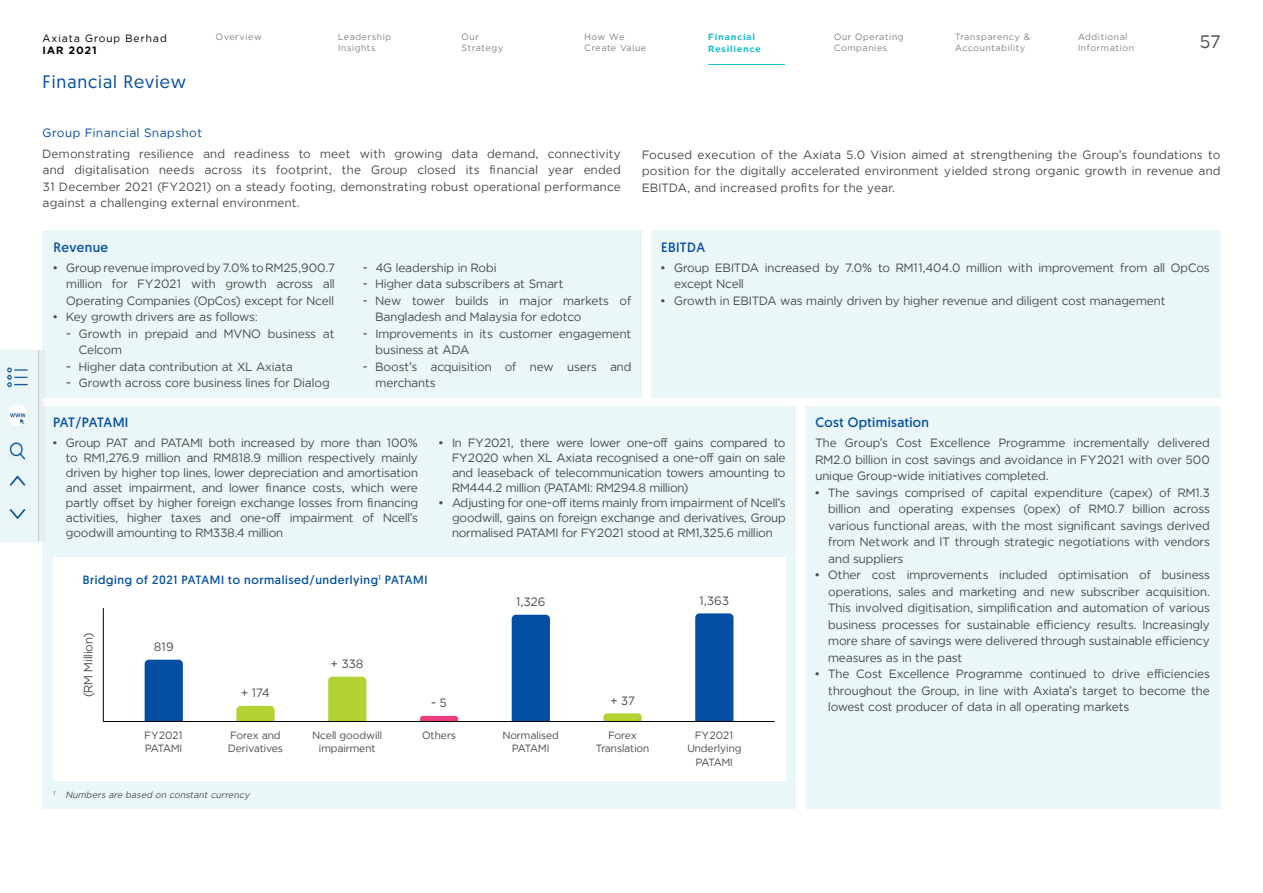
<style>
.page{position:relative;width:1263px;height:893px;background:#fff}
.page>*{position:absolute;margin:0;border:0;box-sizing:border-box;transform-origin:0 0}
.t1{font:18px "Geomanist";letter-spacing:.05em;color:#034ea2}
.t2{font:18px "Axiata";color:#4d4d4f}
.t3{font:13.5px "Geomanist";letter-spacing:.03em;color:#034ea2}
.t4{font:13.5px "Geomanist";letter-spacing:-.02em;color:#034ea2}
.t5{font:12px/16.5px "Axiata";letter-spacing:-.005em;color:#4d4d4f;text-align:justify}
.t6{font:12px "Geomanist";letter-spacing:.05em;color:#034ea2}
.t7{font:12px "Axiata";letter-spacing:.05em;color:#034ea2}
.t8{font:10.5px/13.5px "Axiata";letter-spacing:-.005em;color:#4d4d4f;text-align:center}
.t9{font:10.5px/13.5px "Axiata";letter-spacing:-.025em;color:#4d4d4f}
.t10{font:10.5px "Axiata";letter-spacing:.095em;color:#000}
.t11{font:700 10.5px "Axiata";letter-spacing:.08em;color:#000}
.t12{font:9px/10.5px "Axiata";letter-spacing:.07em;color:#808285}
.t13{font:italic 9px "Axiata";color:#4d4d4f}
.t14{font:700 9px/12px "Axiata";letter-spacing:.075em;color:#16becf}
</style>
<div class="page">
<hr style="left:708px;top:64px;width:77px;height:1px;background:#16becf">
<div style="left:43px;top:231px;width:599px;height:167px;background:#eaf6f7"></div>
<div style="left:651px;top:231px;width:569px;height:167px;background:#eaf6f7"></div>
<div style="left:805px;top:406px;width:415px;height:402px;background:#eaf6f7"></div>
<div style="left:43px;top:406px;width:753px;height:402px;background:#eaf6f7"></div>
<div style="left:53px;top:557px;width:732px;height:223px;background:#fff"></div>
<div style="left:145px;top:660px;width:38px;height:61px;background:#034ea2"></div>
<svg style="left:236px;top:706px;width:39px;height:15px"></svg>
<div style="left:328px;top:677px;width:38px;height:44px;background:#b3d235"></div>
<svg style="left:420px;top:716px;width:38px;height:5px"></svg>
<div style="left:512px;top:615px;width:38px;height:106px;background:#034ea2"></div>
<svg style="left:603px;top:713px;width:39px;height:8px"></svg>
<div style="left:695px;top:613px;width:38px;height:108px;background:#034ea2"></div>
<hr style="left:103px;top:721px;width:672px;height:1px;background:#000">
<hr style="left:103px;top:608px;width:1px;height:114px;background:#000">
<img style="left:1px;top:349px;width:42px;height:195px">
<p class="t10" style="left:43px;top:31px;width:126px">Axiata Group Berhad</p>
<p class="t11" style="left:43px;top:43px;width:56px">IAR 2021</p>
<h1 class="t1" style="left:43px;top:70px;width:145px">Financial Review</h1>
<p class="t12" style="left:216px;top:32px;width:47px">Overview</p>
<p class="t12" style="left:338px;top:32px;width:54px">Leadership<br>Insights</p>
<p class="t12" style="left:461px;top:32px;width:43px">Our<br>Strategy</p>
<p class="t12" style="left:585px;top:32px;width:63px">How We<br>Create Value</p>
<p class="t14" style="left:708px;top:31px;width:54px">Financial<br>Resilience</p>
<p class="t12" style="left:834px;top:32px;width:71px">Our Operating<br>Companies</p>
<p class="t12" style="left:955px;top:32px;width:77px">Transparency &amp;<br>Accountability</p>
<p class="t12" style="left:1078px;top:32px;width:57px">Additional<br>Information</p>
<h1 class="t2" style="left:1200px;top:30px;width:22px">57</h1>
<p class="t7" style="left:43px;top:126px;width:161px">Group Financial Snapshot</p>
<p class="t5" style="left:43px;top:145px;width:580px">Demonstrating resilience and readiness to meet with growing data demand, connectivity and digitalisation needs across its footprint, the Group closed its financial year ended 31 December 2021 (FY2021) on a steady footing, demonstrating robust operational performance against a challenging external environment.</p>
<p class="t5" style="left:642px;top:146px;width:580px">Focused execution of the Axiata 5.0 Vision aimed at strengthening the Group’s foundations to position for the digitally accelerated environment yielded strong organic growth in revenue and EBITDA, and increased profits for the year.</p>
<p class="t3" style="left:53px;top:238px;width:56px">Revenue</p>
<p class="t3" style="left:661px;top:238px;width:45px">EBITDA</p>
<p class="t5" style="left:66px;top:259px;width:270px;text-indent:-13px">• Group revenue improved by 7.0% to RM25,900.7 million for FY2021 with growth across all Operating Companies (OpCos) except for Ncell</p>
<p class="t5" style="left:53px;top:308px;width:206px">• Key growth drivers are as follows:</p>
<p class="t5" style="left:79px;top:325px;width:257px;text-indent:-13px">- Growth in prepaid and MVNO business at<br>Celcom</p>
<p class="t5" style="left:66px;top:358px;width:228px">- Higher data contribution at XL Axiata</p>
<p class="t5" style="left:66px;top:374px;width:265px">- Growth across core business lines for Dialog</p>
<p class="t4" style="left:53px;top:414px;width:77px">PAT/PATAMI</p>
<p class="t5" style="left:363px;top:259px;width:135px">- 4G leadership in Robi</p>
<p class="t5" style="left:363px;top:275px;width:202px">- Higher data subscribers at Smart</p>
<p class="t5" style="left:376px;top:292px;width:257px;text-indent:-13px">- New tower builds in major markets of<br>Bangladesh and Malaysia for edotco</p>
<p class="t5" style="left:376px;top:325px;width:257px;text-indent:-13px">- Improvements in its customer engagement business at ADA</p>
<p class="t5" style="left:376px;top:358px;width:257px;text-indent:-13px">- Boost’s acquisition of new users and merchants</p>
<p class="t5" style="left:674px;top:259px;width:537px;text-indent:-13px">• Group EBITDA increased by 7.0% to RM11,404.0 million with improvement from all OpCos except Ncell</p>
<p class="t5" style="left:661px;top:292px;width:506px">• Growth in EBITDA was mainly driven by higher revenue and diligent cost management</p>
<p class="t3" style="left:815px;top:414px;width:115px">Cost Optimisation</p>
<p class="t5" style="left:66px;top:435px;width:354px;line-height:15px;text-indent:-13px">• Group PAT and PATAMI both increased by more than 100% to RM1,276.9 million and RM818.9 million respectively mainly driven by higher top lines, lower depreciation and amortisation and asset impairment, and lower finance costs, which were partly offset by higher foreign exchange losses from financing activities, higher taxes and one-off impairment of Ncell’s goodwill amounting to RM338.4 million</p>
<p class="t5" style="left:452px;top:435px;width:335px;line-height:15px;text-indent:-13px">• In FY2021, there were lower one-off gains compared to FY2020 when XL Axiata recognised a one-off gain on sale and leaseback of telecommunication towers amounting to RM444.2 million (PATAMI: RM294.8 million)</p>
<p class="t5" style="left:452px;top:495px;width:335px;line-height:15px;text-indent:-13px">• Adjusting for one-off items mainly from impairment of Ncell’s goodwill, gains on foreign exchange and derivatives, Group normalised PATAMI for FY2021 stood at RM1,325.6 million</p>
<p class="t6" style="left:83px;top:572px;width:346px">Bridging of 2021 PATAMI to normalised/underlying<sup>1</sup> PATAMI</p>
<p class="t5" style="left:80px;top:697px;width:66px;rotate:-90deg">(RM Million)</p>
<p class="t5" style="left:154px;top:638px;width:22px">819</p>
<p class="t8" style="left:145px;top:728px;width:40px;text-align:left">FY2021<br>PATAMI</p>
<p class="t5" style="left:241px;top:684px;width:30px">+ 174</p>
<p class="t9" style="left:228px;top:728px;width:56px">Forex and<br>Derivatives</p>
<p class="t13" style="left:53px;top:789px;width:200px"><sup>1</sup> Numbers are based on constant currency</p>
<p class="t5" style="left:331px;top:655px;width:34px">+ 338</p>
<p class="t8" style="left:313px;top:728px;width:71px">Ncell goodwill impairment</p>
<p class="t5" style="left:431px;top:694px;width:17px">- 5</p>
<p class="t8" style="left:422px;top:728px;width:35px">Others</p>
<p class="t5" style="left:516px;top:593px;width:31px">1,326</p>
<p class="t8" style="left:503px;top:728px;width:58px">Normalised<br>PATAMI</p>
<p class="t5" style="left:610px;top:692px;width:26px">+ 37</p>
<p class="t8" style="left:596px;top:728px;width:55px">Forex<br>Translation</p>
<p class="t5" style="left:700px;top:592px;width:31px">1,363</p>
<p class="t8" style="left:687px;top:728px;width:55px">FY2021<br>Underlying<br>PATAMI</p>
<p class="t5" style="left:815px;top:435px;width:396px">The Group’s Cost Excellence Programme incrementally delivered RM2.0 billion in cost savings and avoidance in FY2021 with over 500 unique Group-wide initiatives completed.</p>
<p class="t5" style="left:828px;top:484px;width:383px;text-indent:-13px">• The savings comprised of capital expenditure (capex) of RM1.3 billion and operating expenses (opex) of RM0.7 billion across various functional areas, with the most significant savings derived from Network and IT through strategic negotiations with vendors and suppliers</p>
<p class="t5" style="left:828px;top:567px;width:383px;text-indent:-13px">• Other cost improvements included optimisation of business operations, sales and marketing and new subscriber acquisition.<br>This involved digitisation, simplification and automation of various business processes for sustainable efficiency results. Increasingly more share of savings were delivered through sustainable efficiency measures as in the past</p>
<p class="t5" style="left:828px;top:666px;width:383px;text-indent:-13px">• The Cost Excellence Programme continued to drive efficiencies throughout the Group, in line with Axiata’s target to become the lowest cost producer of data in all operating markets</p>
</div>
